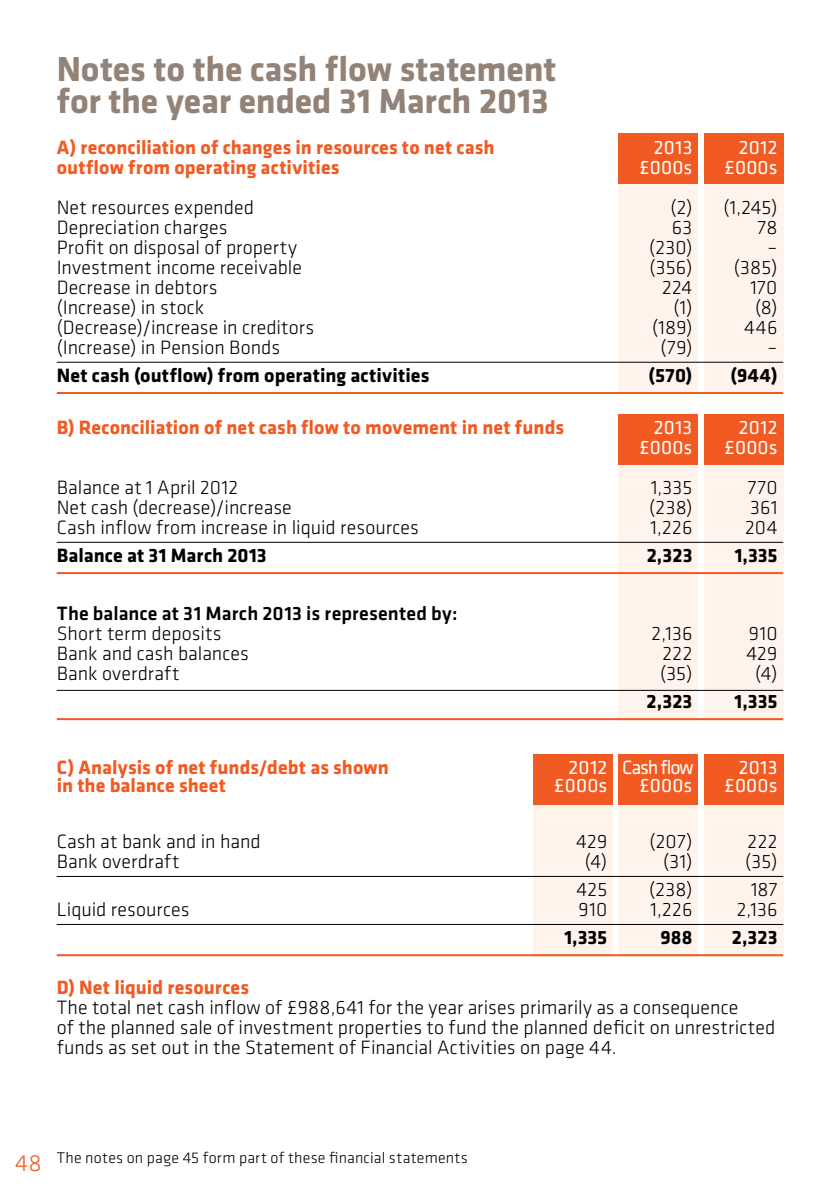
<style>
.page{position:relative;width:840px;height:1191px;background:#fff}
.page>*{position:absolute;margin:0;border:0;box-sizing:border-box;transform-origin:0 0}
.t1{font:700 36px/32px "Klavika";letter-spacing:-.005em;color:#938276}
.t2{font:300 24px "Klavika";color:#f15a22}
.t3{font:300 20px/20px "Klavika";letter-spacing:.005em;color:#000}
.t4{font:700 20px "Klavika";letter-spacing:.005em;color:#f15a22}
.t5{font:700 20px "Klavika";letter-spacing:.005em;color:#000}
.t6{font:20px "Klavika";letter-spacing:.01em;color:#fff}
.t7{font:500 20px "Klavika";letter-spacing:.005em;color:#000}
.t8{font:20px "Klavika";letter-spacing:-.045em;color:#fff}
.t9{font:300 16px "Klavika";letter-spacing:.015em;color:#000}
</style>
<div class="page">
<div style="left:703px;top:184px;width:79px;height:210px;background:#fff4ec"></div>
<div style="left:618px;top:184px;width:79px;height:210px;background:#fff4ec"></div>
<div style="left:703px;top:464px;width:79px;height:256px;background:#fff4ec"></div>
<div style="left:618px;top:464px;width:79px;height:256px;background:#fff4ec"></div>
<div style="left:703px;top:804px;width:79px;height:152px;background:#fff4ec"></div>
<div style="left:618px;top:804px;width:79px;height:152px;background:#fff4ec"></div>
<div style="left:533px;top:804px;width:79px;height:152px;background:#fff4ec"></div>
<div style="left:703px;top:134px;width:79px;height:50px;background:#f15a22"></div>
<div style="left:703px;top:414px;width:79px;height:50px;background:#f15a22"></div>
<div style="left:618px;top:134px;width:79px;height:50px;background:#f15a22"></div>
<div style="left:618px;top:414px;width:79px;height:50px;background:#f15a22"></div>
<div style="left:703px;top:754px;width:79px;height:50px;background:#f15a22"></div>
<div style="left:618px;top:754px;width:79px;height:50px;background:#f15a22"></div>
<div style="left:533px;top:754px;width:79px;height:50px;background:#f15a22"></div>
<hr style="left:57px;top:362px;width:725px;height:1px;background:#000">
<hr style="left:57px;top:392px;width:725px;height:2px;background:#f15a22">
<hr style="left:57px;top:542px;width:725px;height:1px;background:#000">
<hr style="left:57px;top:572px;width:725px;height:2px;background:#f15a22">
<hr style="left:57px;top:690px;width:725px;height:1px;background:#000">
<hr style="left:57px;top:718px;width:725px;height:2px;background:#f15a22">
<hr style="left:57px;top:876px;width:725px;height:1px;background:#000">
<hr style="left:57px;top:924px;width:725px;height:1px;background:#000">
<hr style="left:57px;top:954px;width:725px;height:2px;background:#f15a22">
<h1 class="t1" style="left:57px;top:54px;width:501px">Notes to the cash flow statement for the year ended 31 March 2013</h1>
<p class="t4" style="left:57px;top:136px;width:439px">A) reconciliation of changes in resources to net cash</p>
<p class="t6" style="left:653px;top:136px;width:40px">2013</p>
<p class="t6" style="left:738px;top:136px;width:40px">2012</p>
<p class="t4" style="left:57px;top:156px;width:284px">outflow from operating activities</p>
<p class="t6" style="left:638px;top:156px;width:55px">£000s</p>
<p class="t6" style="left:723px;top:156px;width:55px">£000s</p>
<p class="t3" style="left:57px;top:198px;width:198px">Net resources expended</p>
<p class="t3" style="left:670px;top:198px;width:109px">(2) (1,245)</p>
<p class="t3" style="left:57px;top:218px;width:172px">Depreciation charges</p>
<p class="t3" style="left:671px;top:218px;width:22px">63</p>
<p class="t3" style="left:757px;top:218px;width:21px">78</p>
<p class="t3" style="left:57px;top:238px;width:242px">Profit on disposal of property</p>
<p class="t3" style="left:648px;top:238px;width:45px">(230)</p>
<p class="t3" style="left:767px;top:238px;width:11px">–</p>
<p class="t3" style="left:57px;top:258px;width:247px">Investment income receivable</p>
<p class="t3" style="left:649px;top:258px;width:44px">(356)</p>
<p class="t3" style="left:733px;top:258px;width:45px">(385)</p>
<p class="t3" style="left:57px;top:278px;width:162px">Decrease in debtors</p>
<p class="t3" style="left:661px;top:278px;width:32px">224</p>
<p class="t3" style="left:750px;top:278px;width:29px">170</p>
<p class="t3" style="left:57px;top:298px;width:149px">(Increase) in stock</p>
<p class="t3" style="left:673px;top:298px;width:20px">(1)</p>
<p class="t3" style="left:754px;top:298px;width:24px">(8)</p>
<p class="t3" style="left:57px;top:318px;width:259px">(Decrease)/increase in creditors</p>
<p class="t3" style="left:651px;top:318px;width:42px">(189)</p>
<p class="t3" style="left:743px;top:318px;width:35px">446</p>
<p class="t3" style="left:57px;top:338px;width:225px">(Increase) in Pension Bonds</p>
<p class="t3" style="left:660px;top:338px;width:33px">(79)</p>
<p class="t3" style="left:767px;top:338px;width:11px">–</p>
<p class="t5" style="left:57px;top:364px;width:374px">Net cash (outflow) from operating activities</p>
<p class="t5" style="left:648px;top:364px;width:45px">(570)</p>
<p class="t5" style="left:730px;top:364px;width:48px">(944)</p>
<p class="t4" style="left:57px;top:416px;width:508px">B) Reconciliation of net cash flow to movement in net funds</p>
<p class="t6" style="left:653px;top:416px;width:40px">2013</p>
<p class="t6" style="left:738px;top:416px;width:40px">2012</p>
<p class="t6" style="left:638px;top:436px;width:55px">£000s</p>
<p class="t6" style="left:723px;top:436px;width:55px">£000s</p>
<p class="t3" style="left:57px;top:478px;width:183px">Balance at 1 April 2012</p>
<p class="t3" style="left:650px;top:478px;width:43px">1,335</p>
<p class="t3" style="left:747px;top:478px;width:31px">770</p>
<p class="t3" style="left:57px;top:498px;width:236px">Net cash (decrease)/increase</p>
<p class="t3" style="left:649px;top:498px;width:45px">(238)</p>
<p class="t3" style="left:749px;top:498px;width:29px">361</p>
<p class="t3" style="left:57px;top:518px;width:363px">Cash inflow from increase in liquid resources</p>
<p class="t3" style="left:650px;top:518px;width:43px">1,226</p>
<p class="t3" style="left:744px;top:518px;width:34px">204</p>
<p class="t5" style="left:57px;top:544px;width:211px">Balance at 31 March 2013</p>
<p class="t5" style="left:646px;top:544px;width:47px">2,323</p>
<p class="t5" style="left:734px;top:544px;width:44px">1,335</p>
<p class="t7" style="left:57px;top:602px;width:402px">The balance at 31 March 2013 is represented by:</p>
<p class="t3" style="left:57px;top:624px;width:166px">Short term deposits</p>
<p class="t3" style="left:651px;top:624px;width:42px">2,136</p>
<p class="t3" style="left:748px;top:624px;width:30px">910</p>
<p class="t3" style="left:57px;top:644px;width:193px">Bank and cash balances</p>
<p class="t3" style="left:662px;top:644px;width:31px">222</p>
<p class="t3" style="left:746px;top:644px;width:32px">429</p>
<p class="t3" style="left:57px;top:664px;width:124px">Bank overdraft</p>
<p class="t3" style="left:659px;top:664px;width:34px">(35)</p>
<p class="t3" style="left:754px;top:664px;width:24px">(4)</p>
<p class="t5" style="left:646px;top:690px;width:47px">2,323</p>
<p class="t5" style="left:734px;top:690px;width:44px">1,335</p>
<p class="t4" style="left:57px;top:756px;width:333px">C) Analysis of net funds/debt as shown</p>
<p class="t8" style="left:568px;top:756px;width:126px">2012 Cash flow</p>
<p class="t6" style="left:738px;top:756px;width:40px">2013</p>
<p class="t4" style="left:57px;top:774px;width:171px">in the balance sheet</p>
<p class="t6" style="left:553px;top:774px;width:55px">£000s</p>
<p class="t6" style="left:638px;top:774px;width:55px">£000s</p>
<p class="t6" style="left:723px;top:774px;width:55px">£000s</p>
<p class="t3" style="left:57px;top:832px;width:205px">Cash at bank and in hand</p>
<p class="t3" style="left:576px;top:832px;width:32px">429</p>
<p class="t3" style="left:649px;top:832px;width:44px">(207)</p>
<p class="t3" style="left:747px;top:832px;width:31px">222</p>
<p class="t3" style="left:57px;top:852px;width:124px">Bank overdraft</p>
<p class="t3" style="left:584px;top:852px;width:24px">(4)</p>
<p class="t3" style="left:662px;top:852px;width:31px">(31)</p>
<p class="t3" style="left:744px;top:852px;width:34px">(35)</p>
<p class="t3" style="left:576px;top:880px;width:32px">425</p>
<p class="t3" style="left:649px;top:880px;width:45px">(238)</p>
<p class="t3" style="left:750px;top:880px;width:28px">187</p>
<p class="t3" style="left:57px;top:900px;width:134px">Liquid resources</p>
<p class="t3" style="left:578px;top:900px;width:30px">910</p>
<p class="t3" style="left:650px;top:900px;width:43px">1,226</p>
<p class="t3" style="left:736px;top:900px;width:42px">2,136</p>
<p class="t5" style="left:564px;top:926px;width:44px">1,335</p>
<p class="t5" style="left:660px;top:926px;width:33px">988</p>
<p class="t5" style="left:731px;top:926px;width:47px">2,323</p>
<p class="t4" style="left:57px;top:976px;width:194px">D) Net liquid resources</p>
<p class="t3" style="left:57px;top:998px;width:719px">The total net cash inflow of £988,641 for the year arises primarily as a consequence<br>of the planned sale of investment properties to fund the planned deficit on unrestricted funds as set out in the Statement of Financial Activities on page 44.</p>
<p class="t2" style="left:15px;top:1149px;width:28px">48</p>
<p class="t9" style="left:57px;top:1148px;width:412px">The notes on page 45 form part of these financial statements</p>
</div>
